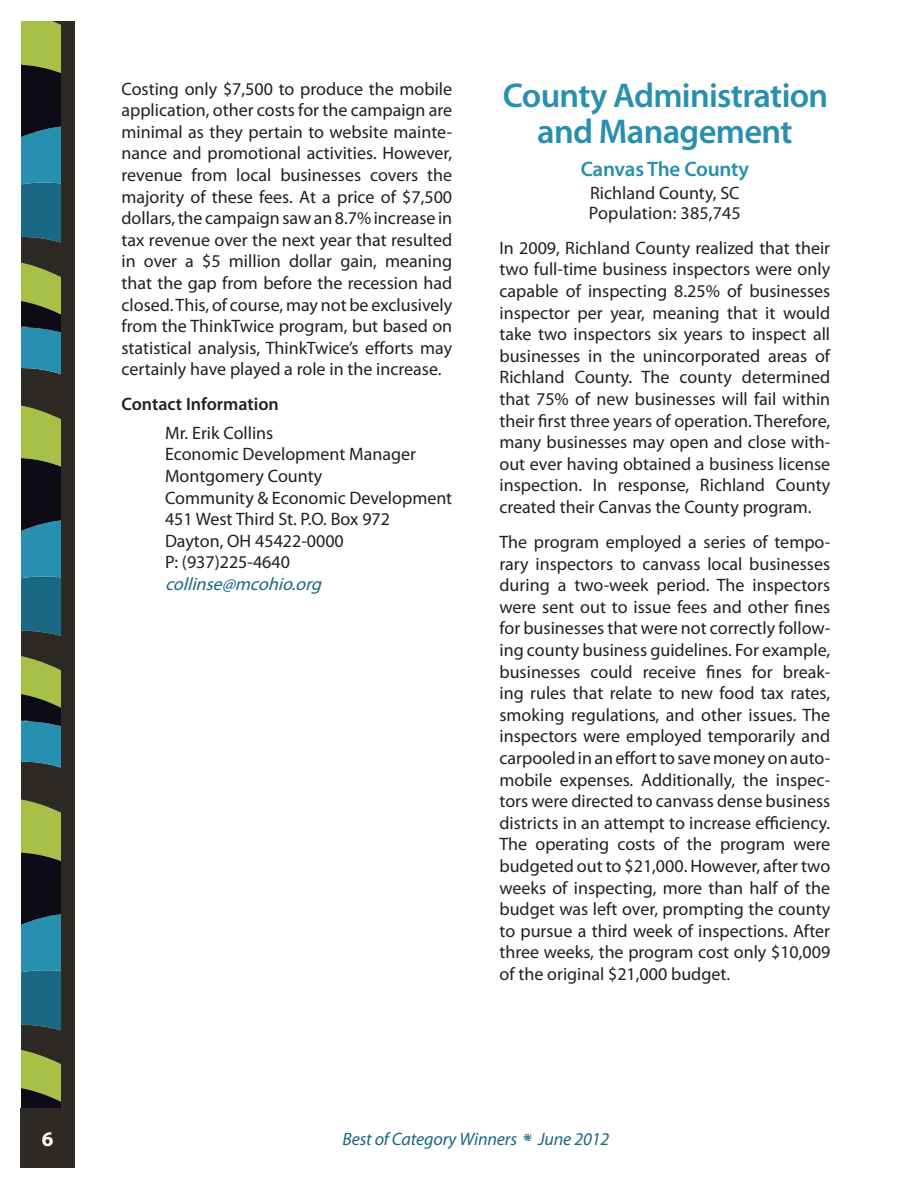
<style>
.page{position:relative;width:918px;height:1188px;background:#fff}
.page>*{position:absolute;margin:0;border:0;box-sizing:border-box;transform-origin:0 0}
.t1{font:600 34.5px/36px "Myriad Pro";letter-spacing:-.02em;color:#278faf;text-align:center}
.program_name{font:600 21px "Myriad Pro";letter-spacing:-.01em;color:#278faf}
.t2{font:700 21px "Myriad Pro";color:#fff}
.basic_Body{font:18px/21.6px "Myriad Pro";color:#231f20;text-align:justify}
.Contact_information{font:18px "Myriad Pro";color:#231f20}
.t3{font:italic 18px "Myriad Pro";letter-spacing:-.01em;color:#1a6884}
.Contact_information-2{font:italic 18px "Myriad Pro";color:#1a6884}
.contact_header{font:600 18px "Myriad Pro";color:#231f20}
.Population{font:18px "Myriad Pro";letter-spacing:.01em;color:#231f20}
.County{font:18px "Myriad Pro";color:#231f20}
</style>
<div class="page">
<svg style="left:20px;top:21px;width:55px;height:1147px;background:#4b665a"></svg>
<p class="basic_Body" style="left:122px;top:77px;width:332px">Costing only $7,500 to produce the mobile application, other costs for the campaign are minimal as they pertain to website mainte&shy;nance and promotional activities. However, revenue from local businesses covers the majority of these fees. At a price of $7,500 dollars, the campaign saw an 8.7% increase in tax revenue over the next year that resulted in over a $5 million dollar gain, meaning that the gap from before the recession had closed. This, of course, may not be exclusively from the ThinkTwice program, but based on statistical analysis, ThinkTwice’s efforts may certainly have played a role in the increase.</p>
<p class="contact_header" style="left:122px;top:393px;width:159px">Contact Information</p>
<p class="Contact_information" style="left:165px;top:422px;width:110px">Mr. Erik Collins</p>
<p class="Contact_information" style="left:165px;top:443px;width:253px">Economic Development Manager</p>
<p class="Contact_information" style="left:165px;top:465px;width:159px">Montgomery County</p>
<p class="Contact_information" style="left:165px;top:486px;width:289px">Community &amp; Economic Development</p>
<p class="Contact_information" style="left:165px;top:508px;width:227px">451 West Third St. P.O. Box 972</p>
<p class="Contact_information" style="left:165px;top:530px;width:180px">Dayton, OH 45422-0000</p>
<p class="Contact_information" style="left:165px;top:551px;width:127px">P: (937)225-4640</p>
<p class="Contact_information-2" style="left:165px;top:573px;width:163px">collinse@mcohio.org</p>
<p class="t1" style="left:503px;top:76px;width:327px">County Administration and Management</p>
<p class="program_name" style="left:581px;top:155px;width:170px">Canvas The County</p>
<p class="County" style="left:590px;top:182px;width:151px">Richland County, SC</p>
<p class="Population" style="left:589px;top:201px;width:153px">Population: 385,745</p>
<p class="basic_Body" style="left:500px;top:237px;width:332px">In 2009, Richland County realized that their two full-time business inspectors were only capable of inspecting 8.25% of businesses inspector per year, meaning that it would take two inspectors six years to inspect all businesses in the unincorporated areas of Richland County. The county determined that 75% of new businesses will fail within their first three years of operation. Therefore, many businesses may open and close with&shy;out ever having obtained a business license inspection. In response, Richland County created their Canvas the County program.</p>
<p class="basic_Body" style="left:500px;top:531px;width:332px">The program employed a series of tempo&shy;rary inspectors to canvass local businesses during a two-week period. The inspectors were sent out to issue fees and other fines for businesses that were not correctly follow&shy;ing county business guidelines. For example, businesses could receive fines for break&shy;ing rules that relate to new food tax rates, smoking regulations, and other issues. The inspectors were employed temporarily and carpooled in an effort to save money on auto&shy;mobile expenses. Additionally, the inspec&shy;tors were directed to canvass dense business districts in an attempt to increase efficiency.<br>The operating costs of the program were budgeted out to $21,000. However, after two weeks of inspecting, more than half of the budget was left over, prompting the county to pursue a third week of inspections. After three weeks, the program cost only $10,009 of the original $21,000 budget.</p>
<p class="t2" style="left:42px;top:1125px;width:13px">6</p>
<p class="t3" style="left:342px;top:1128px;width:268px">Best of Category Winners <sup>(</sup> June 2012</p>
</div>
